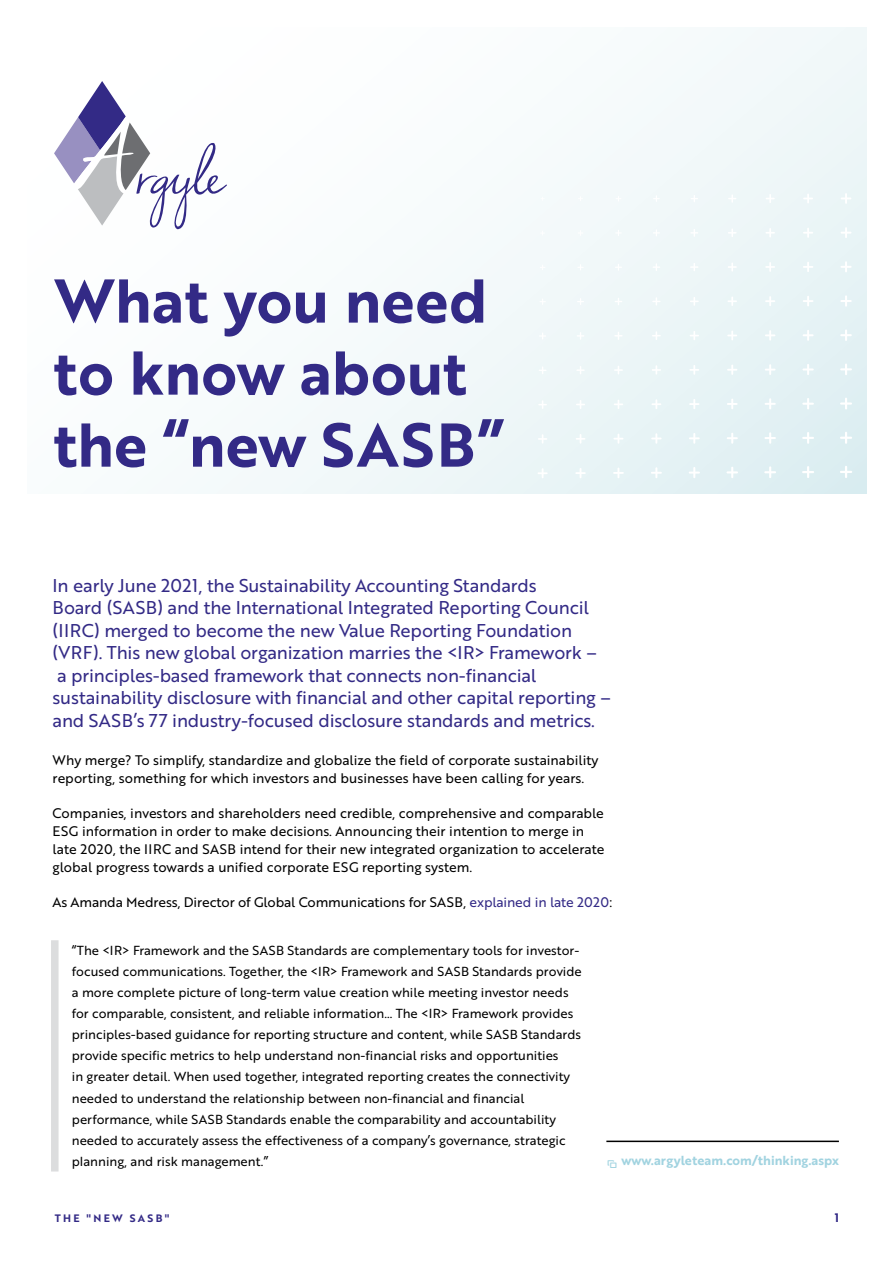
<style>
.page{position:relative;width:894px;height:1263px;background:#fff}
.page>*{position:absolute;margin:0;border:0;box-sizing:border-box;transform-origin:0 0}
.t1{font:60px/72px "Brother 1816 Bold";color:#332a86}
.t2{font:18px/22.5px "Brother 1816 Regular";letter-spacing:-.01em;color:#332a86}
.t3{font:13.5px/18px "Brother 1816 Regular";color:#000}
.t4{font:12.75px/21px "Brother 1816 Regular";color:#000}
.t5{font:12.75px "Brother 1816 Bold";color:#a1d3e0}
.t6{font:12px "Brother 1816 Bold";color:#332a86}
.t7{font:10.5px "Brother 1816 Bold";letter-spacing:.215em;color:#332a86}
.s1{color:#332a86}
.s2{font-family:"Modern Pictograms"}
</style>
<div class="page">
<div style="left:27px;top:27px;width:839px;height:466px;background:linear-gradient(to right,#fff,#e9f4f6)"></div>
<svg style="left:840px;top:193px;width:11px;height:11px"></svg>
<svg style="left:802px;top:193px;width:10px;height:10px"></svg>
<svg style="left:765px;top:194px;width:9px;height:9px"></svg>
<svg style="left:727px;top:194px;width:9px;height:9px"></svg>
<svg style="left:690px;top:195px;width:7px;height:7px"></svg>
<svg style="left:652px;top:195px;width:7px;height:7px"></svg>
<svg style="left:615px;top:196px;width:6px;height:5px"></svg>
<svg style="left:578px;top:196px;width:4px;height:5px"></svg>
<svg style="left:540px;top:197px;width:4px;height:4px"></svg>
<svg style="left:840px;top:227px;width:11px;height:11px"></svg>
<svg style="left:802px;top:228px;width:10px;height:10px"></svg>
<svg style="left:765px;top:228px;width:9px;height:9px"></svg>
<svg style="left:727px;top:228px;width:9px;height:9px"></svg>
<svg style="left:690px;top:229px;width:8px;height:8px"></svg>
<svg style="left:652px;top:229px;width:7px;height:7px"></svg>
<svg style="left:615px;top:230px;width:6px;height:6px"></svg>
<svg style="left:577px;top:230px;width:6px;height:6px"></svg>
<svg style="left:540px;top:231px;width:5px;height:4px"></svg>
<svg style="left:840px;top:261px;width:11px;height:11px"></svg>
<svg style="left:802px;top:262px;width:11px;height:10px"></svg>
<svg style="left:765px;top:262px;width:9px;height:10px"></svg>
<svg style="left:727px;top:262px;width:9px;height:9px"></svg>
<svg style="left:690px;top:263px;width:8px;height:8px"></svg>
<svg style="left:652px;top:263px;width:8px;height:8px"></svg>
<svg style="left:614px;top:264px;width:7px;height:7px"></svg>
<svg style="left:577px;top:264px;width:6px;height:6px"></svg>
<svg style="left:539px;top:264px;width:6px;height:6px"></svg>
<svg style="left:840px;top:295px;width:11px;height:12px"></svg>
<svg style="left:802px;top:296px;width:11px;height:10px"></svg>
<svg style="left:764px;top:296px;width:11px;height:10px"></svg>
<svg style="left:727px;top:296px;width:9px;height:10px"></svg>
<svg style="left:689px;top:297px;width:9px;height:9px"></svg>
<svg style="left:652px;top:297px;width:8px;height:8px"></svg>
<svg style="left:614px;top:298px;width:8px;height:7px"></svg>
<svg style="left:577px;top:298px;width:7px;height:7px"></svg>
<svg style="left:539px;top:298px;width:6px;height:7px"></svg>
<svg style="left:840px;top:329px;width:11px;height:12px"></svg>
<svg style="left:802px;top:330px;width:11px;height:11px"></svg>
<svg style="left:764px;top:330px;width:11px;height:10px"></svg>
<svg style="left:727px;top:330px;width:10px;height:10px"></svg>
<svg style="left:689px;top:331px;width:9px;height:9px"></svg>
<svg style="left:651px;top:331px;width:9px;height:9px"></svg>
<svg style="left:614px;top:332px;width:8px;height:8px"></svg>
<svg style="left:576px;top:332px;width:8px;height:8px"></svg>
<svg style="left:539px;top:332px;width:7px;height:7px"></svg>
<svg style="left:839px;top:363px;width:12px;height:12px"></svg>
<svg style="left:802px;top:364px;width:11px;height:11px"></svg>
<svg style="left:764px;top:364px;width:11px;height:11px"></svg>
<svg style="left:726px;top:364px;width:11px;height:11px"></svg>
<svg style="left:689px;top:365px;width:10px;height:10px"></svg>
<svg style="left:651px;top:365px;width:9px;height:9px"></svg>
<svg style="left:613px;top:366px;width:9px;height:8px"></svg>
<svg style="left:576px;top:366px;width:8px;height:8px"></svg>
<svg style="left:538px;top:366px;width:8px;height:8px"></svg>
<svg style="left:839px;top:397px;width:12px;height:12px"></svg>
<svg style="left:802px;top:398px;width:11px;height:11px"></svg>
<svg style="left:764px;top:398px;width:11px;height:11px"></svg>
<svg style="left:726px;top:398px;width:11px;height:11px"></svg>
<svg style="left:689px;top:399px;width:10px;height:10px"></svg>
<svg style="left:651px;top:399px;width:10px;height:10px"></svg>
<svg style="left:613px;top:400px;width:10px;height:9px"></svg>
<svg style="left:576px;top:400px;width:9px;height:9px"></svg>
<svg style="left:538px;top:400px;width:8px;height:9px"></svg>
<svg style="left:839px;top:432px;width:12px;height:12px"></svg>
<svg style="left:801px;top:432px;width:12px;height:12px"></svg>
<svg style="left:764px;top:432px;width:11px;height:12px"></svg>
<svg style="left:726px;top:433px;width:11px;height:11px"></svg>
<svg style="left:688px;top:433px;width:11px;height:11px"></svg>
<svg style="left:651px;top:433px;width:10px;height:11px"></svg>
<svg style="left:613px;top:433px;width:10px;height:10px"></svg>
<svg style="left:575px;top:434px;width:10px;height:9px"></svg>
<svg style="left:537px;top:434px;width:10px;height:9px"></svg>
<svg style="left:839px;top:466px;width:12px;height:12px"></svg>
<svg style="left:801px;top:466px;width:12px;height:12px"></svg>
<svg style="left:764px;top:466px;width:11px;height:12px"></svg>
<svg style="left:726px;top:467px;width:11px;height:11px"></svg>
<svg style="left:688px;top:467px;width:11px;height:11px"></svg>
<svg style="left:650px;top:467px;width:11px;height:11px"></svg>
<svg style="left:613px;top:467px;width:10px;height:11px"></svg>
<svg style="left:575px;top:468px;width:10px;height:10px"></svg>
<svg style="left:537px;top:468px;width:10px;height:10px"></svg>
<svg style="left:54px;top:81px;width:173px;height:148px"></svg>
<hr style="left:606px;top:1140px;width:232px;height:2px;background:#000">
<div style="left:51px;top:940px;width:7px;height:231px;background:#dcddde"></div>
<h1 class="t1" style="left:54px;top:263px;width:451px">What you need to know about the “new SASB”</h1>
<p class="t2" style="left:52px;top:573px;width:559px">In early June 2021, the Sustainability Accounting Standards<br>Board (SASB) and the International Integrated Reporting Council (IIRC) merged to become the new Value Reporting Foundation (VRF). This new global organization marries the &lt;IR&gt; Framework – a principles‑based framework that connects non-financial sustainability disclosure with financial and other capital reporting – and SASB’s 77 industry-focused disclosure standards and metrics.</p>
<p class="t3" style="left:52px;top:750px;width:547px">Why merge? To simplify, standardize and globalize the field of corporate sustainability reporting, something for which investors and businesses have been calling for years.</p>
<p class="t3" style="left:52px;top:803px;width:553px">Companies, investors and shareholders need credible, comprehensive and comparable ESG information in order to make decisions. Announcing their intention to merge in late 2020, the IIRC and SASB intend for their new integrated organization to accelerate global progress towards a unified corporate ESG reporting system.</p>
<p class="t3" style="left:52px;top:892px;width:561px">As Amanda Medress, Director of Global Communications for SASB, <span class="s1">explained in late 2020</span>:</p>
<p class="t4" style="left:72px;top:939px;width:511px">“The &lt;IR&gt; Framework and the SASB Standards are complementary tools for investor&shy;focused communications. Together, the &lt;IR&gt; Framework and SASB Standards provide a more complete picture of long-term value creation while meeting investor needs for comparable, consistent, and reliable information… The &lt;IR&gt; Framework provides principles-based guidance for reporting structure and content, while SASB Standards provide specific metrics to help understand non-financial risks and opportunities<br>in greater detail. When used together, integrated reporting creates the connectivity needed to understand the relationship between non-financial and financial performance, while SASB Standards enable the comparability and accountability needed to accurately assess the effectiveness of a company’s governance, strategic planning, and risk management.”</p>
<p class="t5" style="left:606px;top:1150px;width:234px"><span class="s2">W</span> www.argyleteam.com/thinking.aspx</p>
<p class="t7" style="left:55px;top:1210px;width:116px">THE "NEW SASB"</p>
<p class="t6" style="left:834px;top:1209px;width:6px">1</p>
</div>
